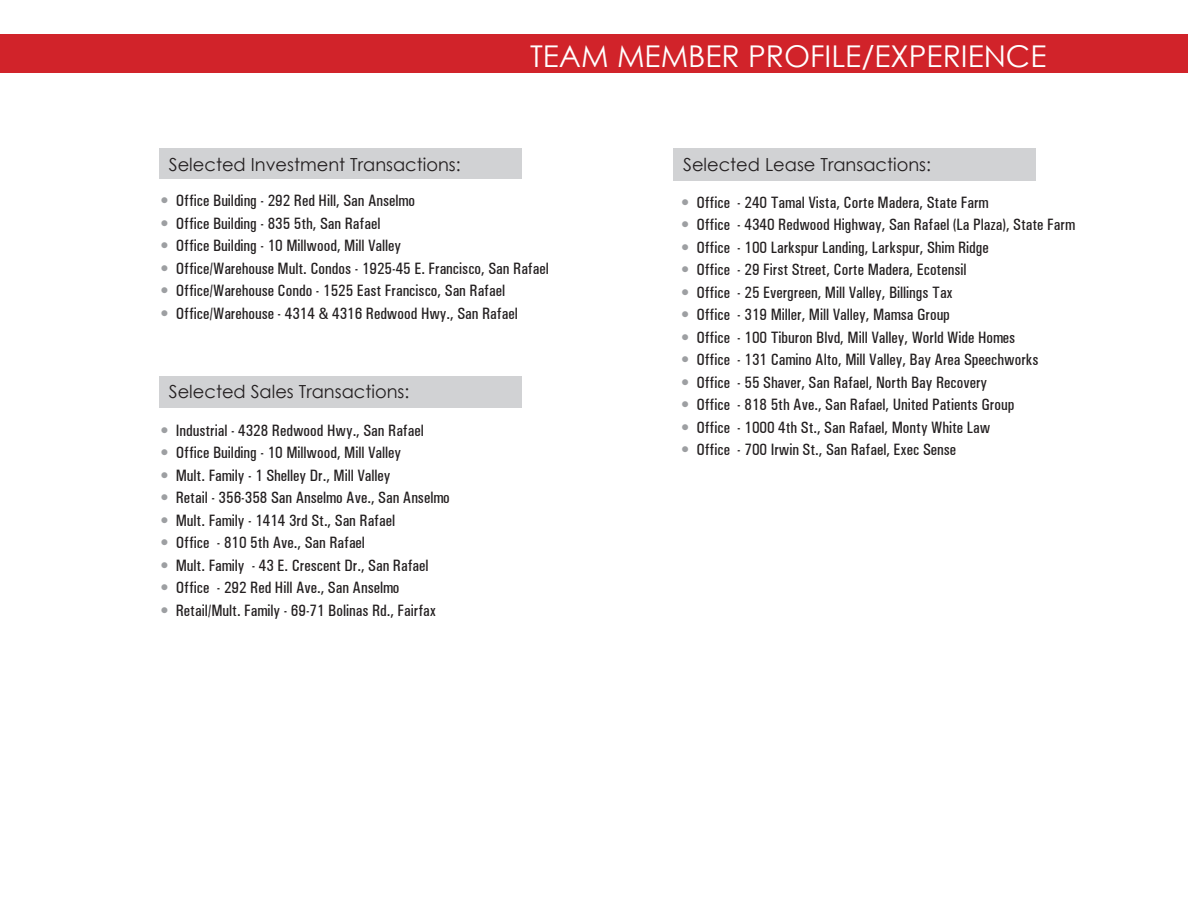
<style>
.page{position:relative;width:1188px;height:918px;background:#fff}
.page>*{position:absolute;margin:0;border:0;box-sizing:border-box;transform-origin:0 0}
.t1{font:30px "Century Gothic";color:#fff}
.t2{font:18px "Century Gothic";color:#231f20}
.t3{font:500 condensed 16.5px "Univers";color:#231f20}
.s1{color:#9d9fa2}
</style>
<div class="page">
<div style="left:0;top:35px;width:1188px;height:38px;background:#d1232a"></div>
<div style="left:159px;top:148px;width:362px;height:31px;background:#d1d2d4"></div>
<div style="left:159px;top:376px;width:362px;height:31px;background:#d1d2d4"></div>
<div style="left:673px;top:148px;width:363px;height:33px;background:#d1d2d4"></div>
<p class="t2" style="left:169px;top:152px;width:293px">Selected Investment Transactions:</p>
<p class="t1" style="left:530px;top:35px;width:518px">TEAM MEMBER PROFILE/EXPERIENCE</p>
<p class="t2" style="left:683px;top:152px;width:249px">Selected Lease Transactions:</p>
<p class="t3" style="left:160px;top:191px;width:256px"><span class="s1">•</span> Office Building - 292 Red Hill, San Anselmo</p>
<p class="t3" style="left:160px;top:214px;width:221px"><span class="s1">•</span> Office Building - 835 5th, San Rafael</p>
<p class="t3" style="left:160px;top:236px;width:242px"><span class="s1">•</span> Office Building - 10 Millwood, Mill Valley</p>
<p class="t3" style="left:160px;top:259px;width:390px"><span class="s1">•</span> Office/Warehouse Mult. Condos - 1925-45 E. Francisco, San Rafael</p>
<p class="t3" style="left:160px;top:281px;width:346px"><span class="s1">•</span> Office/Warehouse Condo - 1525 East Francisco, San Rafael</p>
<p class="t3" style="left:160px;top:304px;width:359px"><span class="s1">•</span> Office/Warehouse - 4314 &amp; 4316 Redwood Hwy., San Rafael</p>
<p class="t2" style="left:169px;top:379px;width:242px">Selected Sales Transactions:</p>
<p class="t3" style="left:160px;top:421px;width:265px"><span class="s1">•</span> Industrial - 4328 Redwood Hwy., San Rafael</p>
<p class="t3" style="left:160px;top:443px;width:242px"><span class="s1">•</span> Office Building - 10 Millwood, Mill Valley</p>
<p class="t3" style="left:160px;top:466px;width:232px"><span class="s1">•</span> Mult. Family - 1 Shelley Dr., Mill Valley</p>
<p class="t3" style="left:160px;top:488px;width:291px"><span class="s1">•</span> Retail - 356-358 San Anselmo Ave., San Anselmo</p>
<p class="t3" style="left:160px;top:511px;width:236px"><span class="s1">•</span> Mult. Family - 1414 3rd St., San Rafael</p>
<p class="t3" style="left:160px;top:533px;width:206px"><span class="s1">•</span> Office - 810 5th Ave., San Rafael</p>
<p class="t3" style="left:160px;top:556px;width:270px"><span class="s1">•</span> Mult. Family - 43 E. Crescent Dr., San Rafael</p>
<p class="t3" style="left:160px;top:578px;width:241px"><span class="s1">•</span> Office - 292 Red Hill Ave., San Anselmo</p>
<p class="t3" style="left:160px;top:601px;width:277px"><span class="s1">•</span> Retail/Mult. Family - 69-71 Bolinas Rd., Fairfax</p>
<p class="t3" style="left:681px;top:193px;width:309px"><span class="s1">•</span> Office - 240 Tamal Vista, Corte Madera, State Farm</p>
<p class="t3" style="left:681px;top:215px;width:395px"><span class="s1">•</span> Office - 4340 Redwood Highway, San Rafael (La Plaza), State Farm</p>
<p class="t3" style="left:681px;top:238px;width:309px"><span class="s1">•</span> Office - 100 Larkspur Landing, Larkspur, Shim Ridge</p>
<p class="t3" style="left:681px;top:260px;width:287px"><span class="s1">•</span> Office - 29 First Street, Corte Madera, Ecotensil</p>
<p class="t3" style="left:681px;top:283px;width:273px"><span class="s1">•</span> Office - 25 Evergreen, Mill Valley, Billings Tax</p>
<p class="t3" style="left:681px;top:305px;width:270px"><span class="s1">•</span> Office - 319 Miller, Mill Valley, Mamsa Group</p>
<p class="t3" style="left:681px;top:328px;width:336px"><span class="s1">•</span> Office - 100 Tiburon Blvd, Mill Valley, World Wide Homes</p>
<p class="t3" style="left:681px;top:350px;width:359px"><span class="s1">•</span> Office - 131 Camino Alto, Mill Valley, Bay Area Speechworks</p>
<p class="t3" style="left:681px;top:373px;width:308px"><span class="s1">•</span> Office - 55 Shaver, San Rafael, North Bay Recovery</p>
<p class="t3" style="left:681px;top:395px;width:335px"><span class="s1">•</span> Office - 818 5th Ave., San Rafael, United Patients Group</p>
<p class="t3" style="left:681px;top:418px;width:311px"><span class="s1">•</span> Office - 1000 4th St., San Rafael, Monty White Law</p>
<p class="t3" style="left:681px;top:440px;width:277px"><span class="s1">•</span> Office - 700 Irwin St., San Rafael, Exec Sense</p>
</div>
